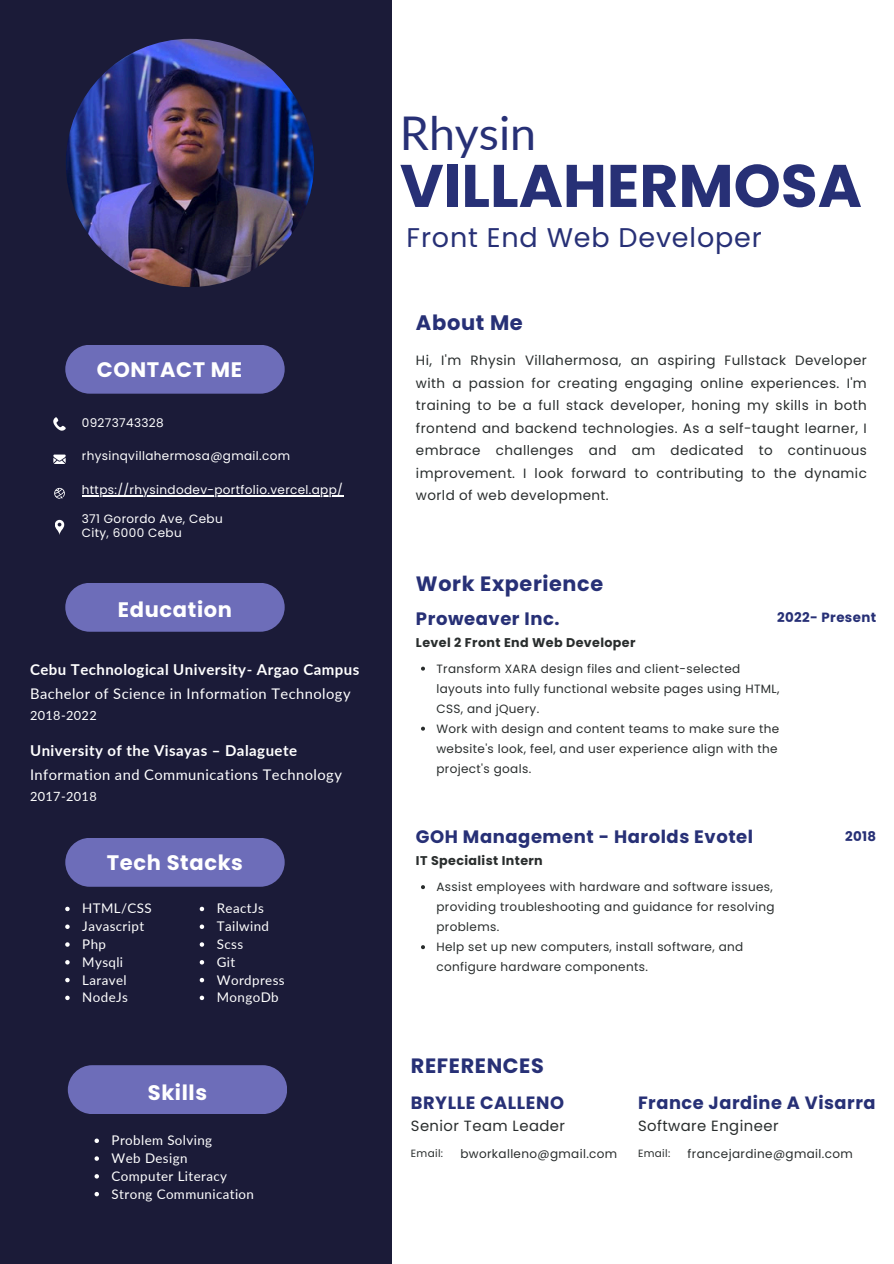
<style>
.page{position:relative;width:894px;height:1264px;background:#fff}
.page>*{position:absolute;margin:0;border:0;box-sizing:border-box;transform-origin:0 0}
.t1{font:700 60px "Poppins";color:#273076}
.t2{font:46.5px "Lato";color:#273076}
.t3{font:27px "Poppins";letter-spacing:.03em;color:#273076}
.t4{font:700 21px "Poppins";letter-spacing:.03em;color:#fff}
.t5{font:700 21px "Poppins";letter-spacing:.03em;color:#273076}
.t6{font:700 20.7px "Poppins";letter-spacing:.03em;color:#273076}
.t7{font:700 18px "Poppins";letter-spacing:.03em;color:#273076}
.t8{font:700 17.85px "Poppins";letter-spacing:.03em;color:#273076}
.t9{font:700 15px "Lato";letter-spacing:.03em;color:#fff}
.t10{font:14.85px "Poppins";letter-spacing:.03em;color:#292d2d}
.t11{font:14.7px "Lato";letter-spacing:.03em;color:#fff}
.t12{font:13.5px/22.5px "Poppins";letter-spacing:.03em;color:#292d2d;text-align:justify}
.t13{font:13.35px "Lato";letter-spacing:.03em;color:#fff}
.t14{font:700 13.35px "Poppins";letter-spacing:.03em;color:#273076}
.t15{font:12.75px "Lato";letter-spacing:.03em;color:#fff}
.t16{font:700 12.6px "Poppins";letter-spacing:.03em;color:#292d2d}
.t17{font:12px/20px "Poppins";letter-spacing:.03em;color:#292d2d}
.t18{font:12px/14px "Poppins";letter-spacing:.03em;color:#fff}
.t19{font:10.5px "Poppins";letter-spacing:.03em;color:#292d2d}
</style>
<div class="page">
<div style="left:0;top:0;width:391px;height:1263px;background:#1b1b38"></div>
<svg style="left:53px;top:417px;width:13px;height:14px"></svg>
<svg style="left:54px;top:488px;width:11px;height:11px"></svg>
<svg style="left:53px;top:454px;width:13px;height:10px"></svg>
<svg style="left:55px;top:520px;width:9px;height:15px"></svg>
<div style="left:65px;top:345px;width:219px;height:48px;background:#6d6db9;border-radius:24px"></div>
<div style="left:65px;top:583px;width:219px;height:48px;background:#6d6db9;border-radius:24px"></div>
<div style="left:65px;top:837px;width:219px;height:49px;background:#6d6db9;border-radius:24px"></div>
<img style="left:66px;top:39px;width:248px;height:248px;border-radius:50%">
<hr style="left:82px;top:495px;width:261px;height:1px;background:#fff">
<svg style="left:421px;top:666px;width:4px;height:4px"></svg>
<svg style="left:421px;top:726px;width:4px;height:4px"></svg>
<svg style="left:65px;top:906px;width:5px;height:5px"></svg>
<svg style="left:65px;top:924px;width:5px;height:5px"></svg>
<svg style="left:65px;top:942px;width:5px;height:4px"></svg>
<svg style="left:65px;top:960px;width:5px;height:4px"></svg>
<svg style="left:65px;top:977px;width:5px;height:5px"></svg>
<svg style="left:65px;top:995px;width:5px;height:5px"></svg>
<svg style="left:200px;top:906px;width:4px;height:5px"></svg>
<svg style="left:200px;top:924px;width:4px;height:5px"></svg>
<svg style="left:200px;top:942px;width:4px;height:4px"></svg>
<svg style="left:200px;top:960px;width:4px;height:4px"></svg>
<svg style="left:200px;top:977px;width:4px;height:5px"></svg>
<svg style="left:200px;top:995px;width:4px;height:5px"></svg>
<div style="left:68px;top:1065px;width:219px;height:49px;background:#6d6db9;border-radius:24px"></div>
<svg style="left:94px;top:1138px;width:5px;height:4px"></svg>
<svg style="left:94px;top:1156px;width:5px;height:4px"></svg>
<svg style="left:94px;top:1174px;width:5px;height:4px"></svg>
<svg style="left:94px;top:1191px;width:5px;height:5px"></svg>
<svg style="left:421px;top:885px;width:4px;height:4px"></svg>
<svg style="left:421px;top:945px;width:4px;height:4px"></svg>
<p class="t4" style="left:97px;top:355px;width:147px">CONTACT ME</p>
<h5 class="t18" style="left:82px;top:416px;width:83px">09273743328</h5>
<p class="t18" style="left:82px;top:449px;width:210px">rhysinqvillahermosa@gmail.com</p>
<p class="t18" style="left:82px;top:483px;width:262px">https://rhysindodev-portfolio.vercel.app/</p>
<p class="t18" style="left:82px;top:512px;width:142px">371 Gorordo Ave, Cebu<br>City, 6000 Cebu</p>
<h4 class="t4" style="left:118px;top:595px;width:115px">Education</h4>
<p class="t9" style="left:30px;top:660px;width:330px">Cebu Technological University- Argao Campus</p>
<p class="t15" style="left:30px;top:707px;width:68px">2018-2022</p>
<p class="t11" style="left:30px;top:684px;width:322px">Bachelor of Science in Information Technology</p>
<p class="t9" style="left:30px;top:741px;width:268px">University of the Visayas – Dalaguete</p>
<p class="t15" style="left:30px;top:788px;width:68px">2017-2018</p>
<p class="t11" style="left:30px;top:765px;width:313px">Information and Communications Technology</p>
<p class="t4" style="left:107px;top:848px;width:137px">Tech Stacks</p>
<h2 class="t13" style="left:82px;top:900px;width:71px">HTML/CSS</h2>
<h1 class="t13" style="left:82px;top:918px;width:63px">Javascript</h1>
<h3 class="t13" style="left:82px;top:935px;width:25px">Php</h3>
<h5 class="t13" style="left:82px;top:953px;width:42px">Mysqli</h5>
<p class="t13" style="left:82px;top:971px;width:46px">Laravel</p>
<h5 class="t13" style="left:82px;top:989px;width:47px">NodeJs</h5>
<p class="t13" style="left:217px;top:900px;width:48px">ReactJs</p>
<p class="t13" style="left:217px;top:918px;width:54px">Tailwind</p>
<p class="t13" style="left:217px;top:935px;width:28px">Scss</p>
<p class="t13" style="left:217px;top:953px;width:20px">Git</p>
<p class="t13" style="left:217px;top:971px;width:69px">Wordpress</p>
<p class="t13" style="left:217px;top:989px;width:63px">MongoDb</p>
<p class="t4" style="left:148px;top:1077px;width:61px">Skills</p>
<h4 class="t13" style="left:112px;top:1131px;width:102px">Problem Solving</h4>
<h6 class="t13" style="left:112px;top:1149px;width:77px">Web Design</h6>
<p class="t13" style="left:112px;top:1167px;width:117px">Computer Literacy</p>
<p class="t13" style="left:112px;top:1185px;width:144px">Strong Communication</p>
<p class="t2" style="left:400px;top:104px;width:138px">Rhysin</p>
<h5 class="t1" style="left:400px;top:144px;width:463px">VILLAHERMOSA</h5>
<p class="t3" style="left:406px;top:218px;width:356px">Front End Web Developer</p>
<p class="t5" style="left:416px;top:308px;width:108px">About Me</p>
<p class="t12" style="left:416px;top:349px;width:452px">Hi, I'm Rhysin Villahermosa, an aspiring Fullstack Developer with a passion for creating engaging online experiences. I'm training to be a full stack developer, honing my skills in both frontend and backend technologies. As a self-taught learner, I embrace challenges and am dedicated to continuous improvement. I look forward to contributing to the dynamic world of web development.</p>
<p class="t6" style="left:416px;top:569px;width:189px">Work Experience</p>
<p class="t7" style="left:416px;top:606px;width:145px">Proweaver Inc.</p>
<h5 class="t14" style="left:776px;top:608px;width:101px">2022- Present</h5>
<p class="t16" style="left:416px;top:633px;width:221px">Level 2 Front End Web Developer</p>
<p class="t17" style="left:436px;top:658px;width:344px">Transform XARA design files and client-selected layouts into fully functional website pages using HTML,<br>CSS, and jQuery.</p>
<p class="t17" style="left:436px;top:718px;width:344px">Work with design and content teams to make sure the website's look, feel, and user experience align with the project's goals.</p>
<p class="t7" style="left:416px;top:824px;width:338px">GOH Management - Harolds Evotel</p>
<p class="t14" style="left:844px;top:826px;width:33px">2018</p>
<p class="t16" style="left:416px;top:851px;width:128px">IT Specialist Intern</p>
<p class="t17" style="left:436px;top:877px;width:339px">Assist employees with hardware and software issues, providing troubleshooting and guidance for resolving problems.</p>
<p class="t17" style="left:436px;top:937px;width:308px">Help set up new computers, install software, and configure hardware components.</p>
<p class="t6" style="left:411px;top:1051px;width:134px">REFERENCES</p>
<p class="t8" style="left:411px;top:1090px;width:155px">BRYLLE CALLENO</p>
<p class="t19" style="left:411px;top:1146px;width:34px">Email:</p>
<p class="t10" style="left:411px;top:1115px;width:156px">Senior Team Leader</p>
<p class="t17" style="left:460px;top:1143px;width:158px">bworkalleno@gmail.com</p>
<p class="t8" style="left:637px;top:1089px;width:239px">France Jardine A Visarra</p>
<p class="t10" style="left:637px;top:1115px;width:142px">Software Engineer</p>
<p class="t19" style="left:637px;top:1146px;width:34px">Email:</p>
<p class="t17" style="left:687px;top:1143px;width:167px">francejardine@gmail.com</p>
</div>
